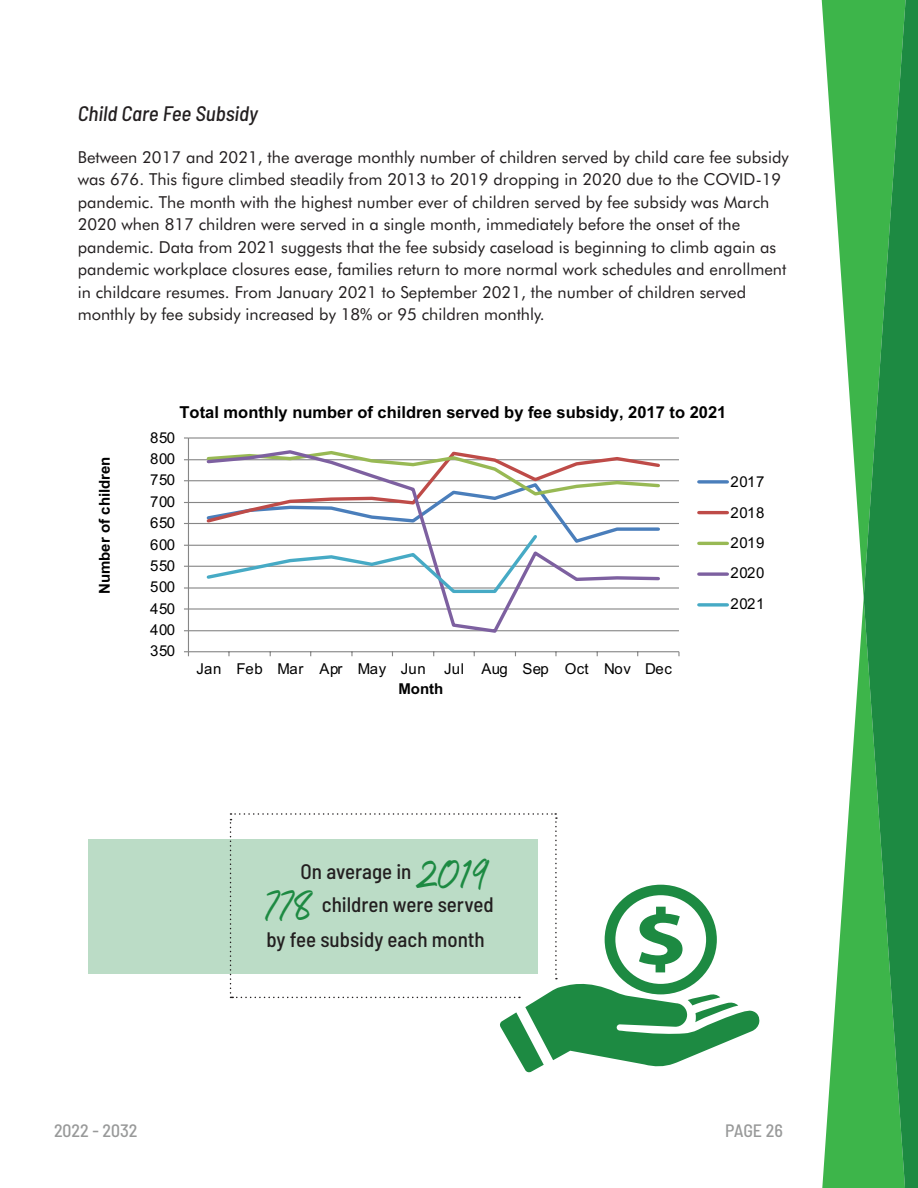
<style>
.page{position:relative;width:918px;height:1188px;background:#fff}
.page>*{position:absolute;margin:0;border:0;box-sizing:border-box;transform-origin:0 0}
.t1{font:500 semi-condensed 21px/33px "Barlow";color:#231f20}
.t2{font:italic 500 semi-condensed 21px "Barlow";color:#231f20}
.t3{font:500 semi-condensed 18px "Barlow";color:#989999}
.t4{font:16.5px/22.5px "Futura BT";color:#231f20}
.t5{font:700 16.5px "Arial";color:#000}
.t6{font:15px/21.3px "Arial";letter-spacing:.035em;color:#000;text-align:justify}
.t7{font:15px "Arial";letter-spacing:.01em;color:#000}
.t8{font:700 15px "Arial";color:#000}
.s1{font-family:"Hello Santtiny";font-weight:400;font-stretch:normal;font-size:36px;color:#1d8a42}
</style>
<div class="page">
<svg style="left:699px;top:603px;width:28px;height:4px"></svg>
<svg style="left:699px;top:572px;width:28px;height:4px"></svg>
<hr style="left:699px;top:542px;width:28px;height:3px;background:#98b954">
<hr style="left:699px;top:511px;width:28px;height:3px;background:#be4b48">
<svg style="left:699px;top:480px;width:28px;height:4px"></svg>
<hr style="left:188px;top:437px;width:491px;height:2px;background:#868686">
<svg style="left:822px;top:0;width:42px;height:598px"></svg>
<svg style="left:822px;top:598px;width:42px;height:590px"></svg>
<svg style="left:864px;top:0;width:54px;height:1188px;background:#2a9a45"></svg>
<hr style="left:188px;top:630px;width:491px;height:1px;background:#868686">
<hr style="left:188px;top:608px;width:491px;height:2px;background:#868686">
<hr style="left:188px;top:587px;width:491px;height:2px;background:#868686">
<hr style="left:188px;top:566px;width:491px;height:1px;background:#868686">
<hr style="left:188px;top:545px;width:491px;height:1px;background:#868686">
<hr style="left:188px;top:523px;width:491px;height:1px;background:#868686">
<hr style="left:188px;top:502px;width:491px;height:1px;background:#868686">
<hr style="left:188px;top:480px;width:491px;height:1px;background:#868686">
<hr style="left:188px;top:459px;width:491px;height:1px;background:#868686">
<hr style="left:188px;top:438px;width:1px;height:214px;background:#868686">
<hr style="left:188px;top:651px;width:491px;height:1px;background:#868686">
<svg style="left:184px;top:651px;width:5px;height:5px"></svg>
<svg style="left:205px;top:595px;width:457px;height:38px"></svg>
<svg style="left:204px;top:450px;width:458px;height:145px"></svg>
<div style="left:88px;top:839px;width:450px;height:135px;background:#bbdcc6"></div>
<svg style="left:230px;top:813px;width:530px;height:260px"></svg>
<p class="t2" style="left:78px;top:100px;width:182px">Child Care Fee Subsidy</p>
<p class="t4" style="left:78px;top:145px;width:712px">Between 2017 and 2021, the average monthly number of children served by child care fee subsidy was 676. This figure climbed steadily from 2013 to 2019 dropping in 2020 due to the COVID-19 pandemic. The month with the highest number ever of children served by fee subsidy was March 2020 when 817 children were served in a single month, immediately before the onset of the pandemic. Data from 2021 suggests that the fee subsidy caseload is beginning to climb again as pandemic workplace closures ease, families return to more normal work schedules and enrollment in childcare resumes. From January 2021 to September 2021, the number of children served monthly by fee subsidy increased by 18% or 95 children monthly.</p>
<p class="t8" style="left:94px;top:594px;width:139px;rotate:-90deg">Number of children</p>
<p class="t5" style="left:180px;top:401px;width:548px">Total monthly number of children served by fee subsidy, 2017 to 2021</p>
<p class="t6" style="left:150px;top:426px;width:26px">850<br>800<br>750</p>
<p class="t6" style="left:150px;top:491px;width:26px">700</p>
<p class="t6" style="left:150px;top:512px;width:26px;line-height:21.8px">650<br>600</p>
<p class="t6" style="left:150px;top:555px;width:26px">550</p>
<p class="t6" style="left:150px;top:576px;width:26px">500</p>
<p class="t6" style="left:150px;top:597px;width:26px">450<br>400<br>350</p>
<p class="t7" style="left:197px;top:659px;width:477px">Jan Feb Mar Apr May Jun Jul Aug Sep Oct Nov Dec</p>
<p class="t8" style="left:398px;top:679px;width:46px">Month</p>
<p class="t6" style="left:731px;top:471px;width:35px">2017</p>
<p class="t6" style="left:731px;top:501px;width:35px">2018</p>
<p class="t6" style="left:731px;top:531px;width:35px">2019</p>
<p class="t6" style="left:731px;top:562px;width:35px">2020</p>
<p class="t6" style="left:731px;top:593px;width:35px">2021</p>
<p class="t1" style="left:263px;top:854px;width:232px;text-indent:37px">On average in <span class="s1">2019<br>778</span> children were served</p>
<p class="t1" style="left:266px;top:923px;width:220px">by fee subsidy each month</p>
<p class="t3" style="left:54px;top:1119px;width:85px">2022 - 2032</p>
<p class="t3" style="left:725px;top:1119px;width:59px">PAGE 26</p>
</div>
